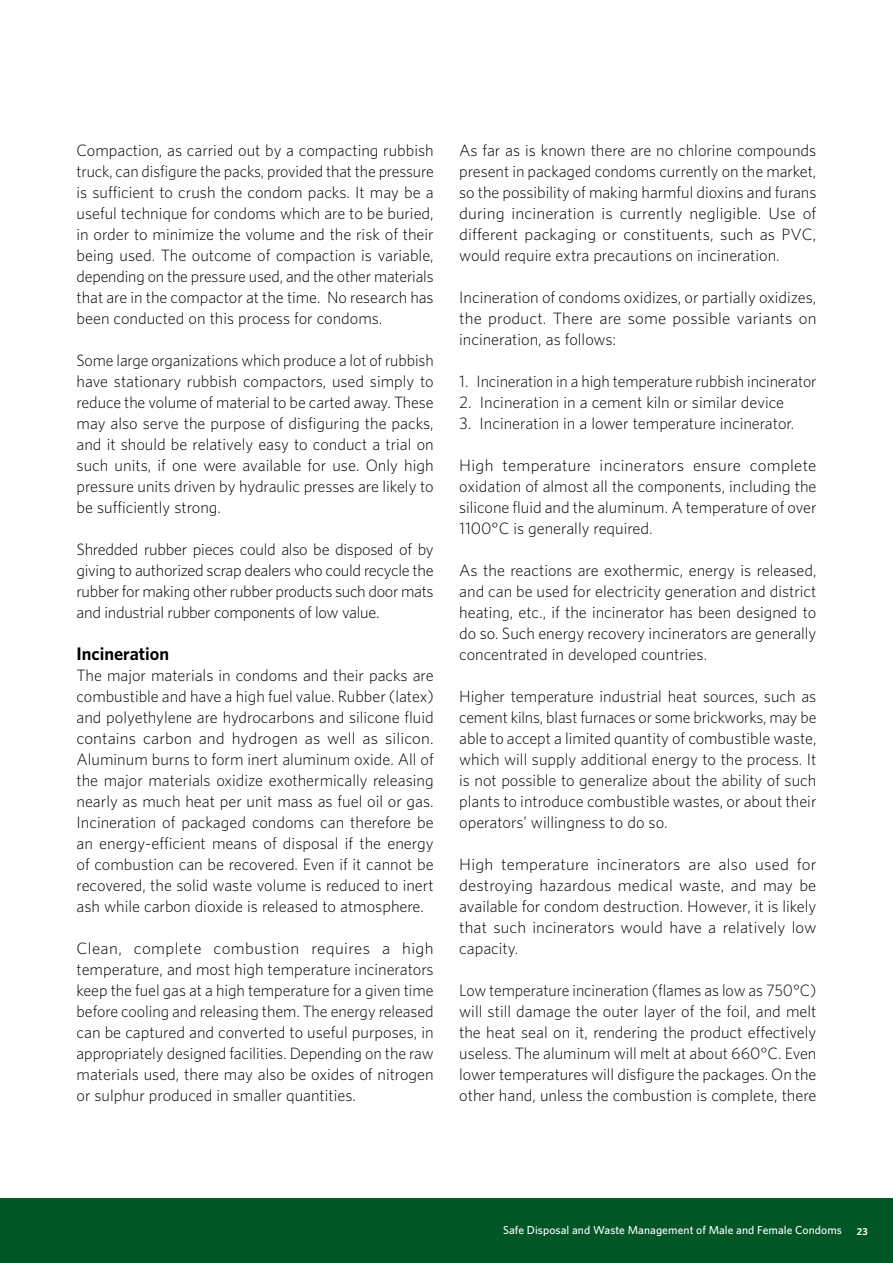
<style>
.page{position:relative;width:893px;height:1263px;background:#fff}
.page>*{position:absolute;margin:0;border:0;box-sizing:border-box;transform-origin:0 0}
.t1{font:700 16.5px "UNFPA";color:#000}
.t2{font:300 15px/21px "UNFPA";color:#000;text-align:justify}
.t3{font:600 10.5px "UNFPA";letter-spacing:.005em;color:#fff}
.t4{font:700 9px "UNFPA";color:#fff}
</style>
<div class="page">
<div style="left:0;top:1198px;width:893px;height:65px;background:#005625"></div>
<p class="t2" style="left:77px;top:139px;width:359px">Compaction, as carried out by a compacting rubbish truck, can disfigure the packs, provided that the pressure is sufficient to crush the condom packs. It may be a useful technique for condoms which are to be buried, in order to minimize the volume and the risk of their being used. The outcome of compaction is variable, depending on the pressure used, and the other materials that are in the compactor at the time. No research has been conducted on this process for condoms.</p>
<p class="t2" style="left:76px;top:349px;width:359px">Some large organizations which produce a lot of rubbish have stationary rubbish compactors, used simply to reduce the volume of material to be carted away. These may also serve the purpose of disfiguring the packs, and it should be relatively easy to conduct a trial on such units, if one were available for use. Only high pressure units driven by hydraulic presses are likely to be sufficiently strong.</p>
<p class="t2" style="left:77px;top:538px;width:359px">Shredded rubber pieces could also be disposed of by giving to authorized scrap dealers who could recycle the rubber for making other rubber products such door mats and industrial rubber components of low value.</p>
<p class="t1" style="left:77px;top:642px;width:94px">Incineration</p>
<p class="t2" style="left:77px;top:664px;width:359px">The major materials in condoms and their packs are combustible and have a high fuel value. Rubber (latex) and polyethylene are hydrocarbons and silicone fluid contains carbon and hydrogen as well as silicon.<br>Aluminum burns to form inert aluminum oxide. All of the major materials oxidize exothermically releasing nearly as much heat per unit mass as fuel oil or gas.<br>Incineration of packaged condoms can therefore be an energy-efficient means of disposal if the energy of combustion can be recovered. Even if it cannot be recovered, the solid waste volume is reduced to inert ash while carbon dioxide is released to atmosphere.</p>
<p class="t2" style="left:76px;top:937px;width:359px">Clean, complete combustion requires a high temperature, and most high temperature incinerators keep the fuel gas at a high temperature for a given time before cooling and releasing them. The energy released can be captured and converted to useful purposes, in appropriately designed facilities. Depending on the raw materials used, there may also be oxides of nitrogen or sulphur produced in smaller quantities.</p>
<p class="t2" style="left:459px;top:139px;width:359px">As far as is known there are no chlorine compounds present in packaged condoms currently on the market, so the possibility of making harmful dioxins and furans during incineration is currently negligible. Use of different packaging or constituents, such as PVC, would require extra precautions on incineration.</p>
<p class="t2" style="left:459px;top:286px;width:359px">Incineration of condoms oxidizes, or partially oxidizes, the product. There are some possible variants on incineration, as follows:</p>
<p class="t2" style="left:459px;top:370px;width:359px">1. Incineration in a high temperature rubbish incinerator</p>
<p class="t2" style="left:459px;top:391px;width:326px">2. Incineration in a cement kiln or similar device</p>
<p class="t2" style="left:459px;top:412px;width:336px">3. Incineration in a lower temperature incinerator.</p>
<p class="t2" style="left:459px;top:454px;width:359px">High temperature incinerators ensure complete oxidation of almost all the components, including the silicone fluid and the aluminum. A temperature of over 1100°C is generally required.</p>
<p class="t2" style="left:459px;top:559px;width:359px">As the reactions are exothermic, energy is released, and can be used for electricity generation and district heating, etc., if the incinerator has been designed to do so. Such energy recovery incinerators are generally concentrated in developed countries.</p>
<p class="t2" style="left:459px;top:685px;width:359px">Higher temperature industrial heat sources, such as cement kilns, blast furnaces or some brickworks, may be able to accept a limited quantity of combustible waste, which will supply additional energy to the process. It is not possible to generalize about the ability of such plants to introduce combustible wastes, or about their operators’ willingness to do so.</p>
<p class="t2" style="left:459px;top:853px;width:359px">High temperature incinerators are also used for destroying hazardous medical waste, and may be available for condom destruction. However, it is likely that such incinerators would have a relatively low capacity.</p>
<p class="t2" style="left:459px;top:979px;width:359px">Low temperature incineration (flames as low as 750°C) will still damage the outer layer of the foil, and melt the heat seal on it, rendering the product effectively useless. The aluminum will melt at about 660°C. Even lower temperatures will disfigure the packages. On the other hand, unless the combustion is complete, there</p>
<p class="t3" style="left:503px;top:1223px;width:340px">Safe Disposal and Waste Management of Male and Female Condoms</p>
<p class="t4" style="left:857px;top:1225px;width:12px">23</p>
</div>
